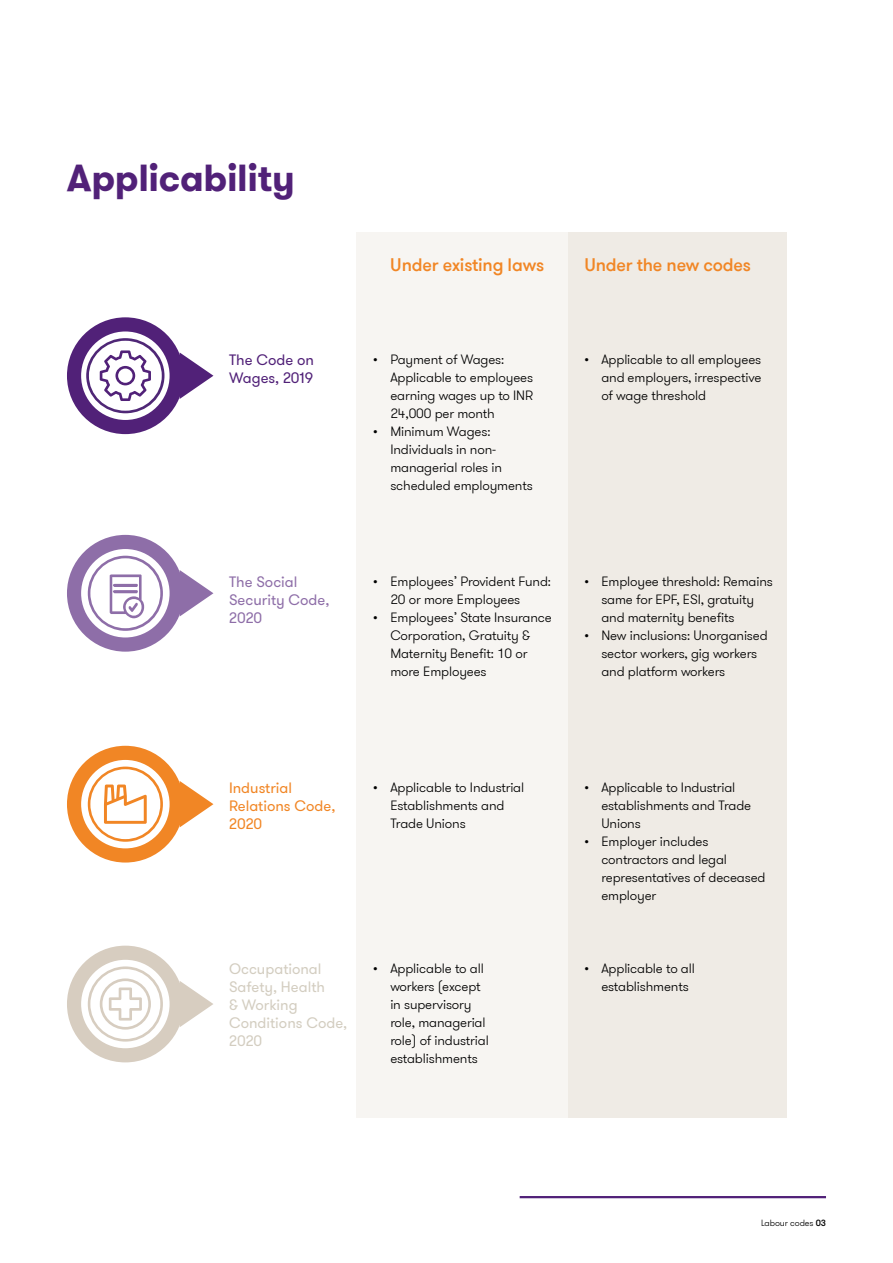
<style>
.page{position:relative;width:893px;height:1263px;background:#fff}
.page>*{position:absolute;margin:0;border:0;box-sizing:border-box;transform-origin:0 0}
.t1{font:700 37.5px "GT Walsheim Pro";letter-spacing:-.01em;color:#512178}
.t2{font:500 18px "GT Walsheim Pro";letter-spacing:-.01em;color:#f18625}
.t3{font:15px/18px "GT Walsheim Pro";color:#d3cdc0}
.t4{font:15px/18px "GT Walsheim Pro";color:#f18625}
.t5{font:15px/18px "GT Walsheim Pro";color:#8e6ea8}
.t6{font:15px/18px "GT Walsheim Pro";color:#512178}
.t7{font:300 13.5px/18px "GT Walsheim Pro";letter-spacing:-.01em;color:#000}
.t8{font:300 9px "GT Walsheim Pro";letter-spacing:-.01em;color:#000}
.s1{font-weight:500}
</style>
<div class="page">
<hr style="left:520px;top:1196px;width:306px;height:2px;background:#512178">
<div style="left:563px;top:232px;width:224px;height:885px;background:#efebe5"></div>
<div style="left:356px;top:232px;width:211px;height:885px;background:#f7f5f2"></div>
<svg style="left:67px;top:535px;width:146px;height:117px"></svg>
<svg style="left:67px;top:317px;width:146px;height:117px"></svg>
<svg style="left:67px;top:746px;width:146px;height:116px"></svg>
<svg style="left:67px;top:946px;width:146px;height:116px"></svg>
<h1 class="t1" style="left:67px;top:153px;width:229px">Applicability</h1>
<h2 class="t2" style="left:390px;top:254px;width:155px">Under existing laws</h2>
<h2 class="t2" style="left:584px;top:254px;width:168px">Under the new codes</h2>
<p class="t6" style="left:229px;top:351px;width:86px">The Code on<br>Wages, 2019</p>
<p class="t7" style="left:390px;top:350px;width:144px;text-indent:-17px">• Payment of Wages:<br>Applicable to employees earning wages up to INR<br>24,000 per month</p>
<p class="t7" style="left:390px;top:422px;width:144px;text-indent:-17px">• Minimum Wages:<br>Individuals in non&shy;managerial roles in scheduled employments</p>
<p class="t5" style="left:229px;top:573px;width:102px">The Social<br>Security Code,<br>2020</p>
<p class="t7" style="left:390px;top:572px;width:162px;text-indent:-17px">• Employees’ Provident Fund:<br>20 or more Employees</p>
<p class="t7" style="left:390px;top:608px;width:163px;text-indent:-17px">• Employees’ State Insurance<br>Corporation, Gratuity &amp;<br>Maternity Benefit: 10 or more Employees</p>
<p class="t7" style="left:601px;top:350px;width:161px;text-align:justify;text-indent:-17px">• Applicable to all employees and employers, irrespective of wage threshold</p>
<p class="t7" style="left:601px;top:572px;width:173px;text-indent:-17px">• Employee threshold: Remains same for EPF, ESI, gratuity and maternity benefits</p>
<p class="t7" style="left:601px;top:626px;width:168px;text-indent:-17px">• New inclusions: Unorganised sector workers, gig workers and platform workers</p>
<p class="t4" style="left:229px;top:779px;width:108px">Industrial<br>Relations Code,<br>2020</p>
<p class="t3" style="left:229px;top:960px;width:120px">Occupational<br>Safety, Health<br>&amp; Working<br>Conditions Code,<br>2020</p>
<p class="t7" style="left:390px;top:779px;width:135px;text-indent:-17px">• Applicable to Industrial<br>Establishments and<br>Trade Unions</p>
<p class="t7" style="left:601px;top:778px;width:151px;text-indent:-17px">• Applicable to Industrial establishments and Trade<br>Unions</p>
<p class="t7" style="left:601px;top:832px;width:166px;text-indent:-17px">• Employer includes contractors and legal representatives of deceased employer</p>
<p class="t7" style="left:390px;top:960px;width:100px;text-indent:-17px">• Applicable to all workers (except in supervisory role, managerial role) of industrial establishments</p>
<p class="t7" style="left:601px;top:960px;width:95px;text-indent:-17px">• Applicable to all establishments</p>
<p class="t8" style="left:761px;top:1217px;width:66px">Labour codes <span class="s1">03</span></p>
</div>
